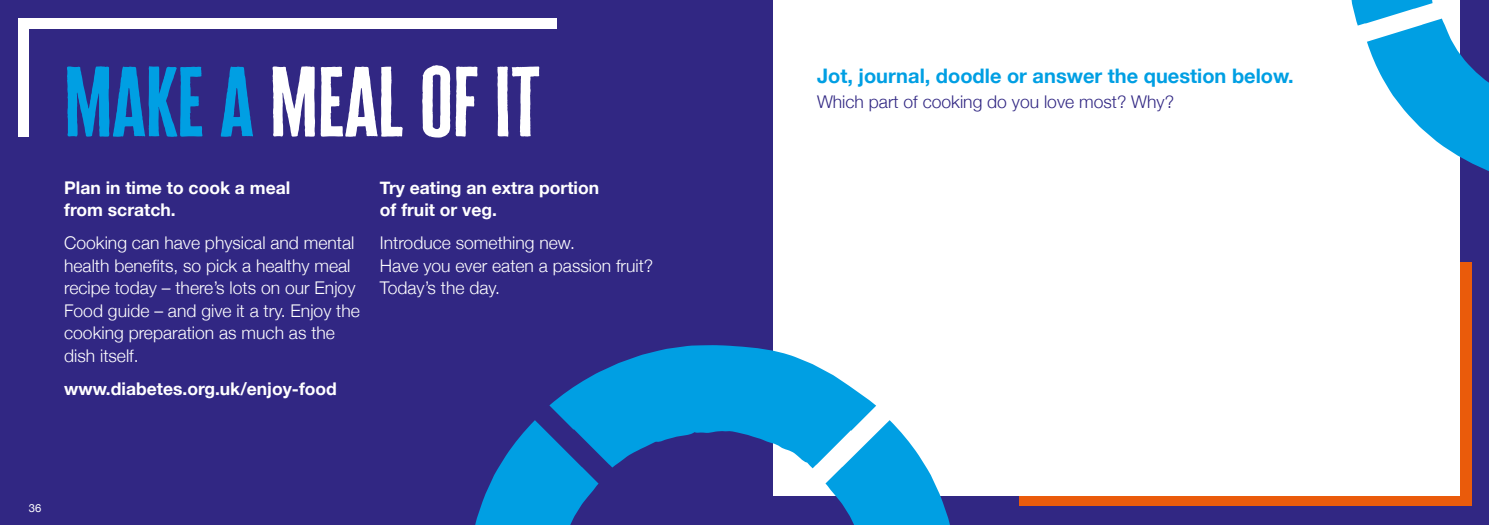
<style>
.page{position:relative;width:1489px;height:525px;background:#fff}
.page>*{position:absolute;margin:0;border:0;box-sizing:border-box;transform-origin:0 0}
.t1{font:81.25px "Cheddar Gothic Sans";color:#fff}
.t2{font:700 20px "Helvetica Neue";color:#009fe3}
.t3{font:300 17.5px/22.5px "Helvetica Neue";color:#fff}
.t4{font:700 17.5px/22.5px "Helvetica Neue";color:#fff}
.t5{font:300 17.5px "Helvetica Neue";color:#312783}
.t6{font:11.25px "Helvetica Neue";color:#fff}
.s1{color:#009fe3}
</style>
<div class="page">
<div style="left:0;top:0;width:754px;height:524px;background:#312783"></div>
<div style="left:18px;top:18px;width:538px;height:118px;background:#fff"></div>
<div style="left:29px;top:29px;width:686px;height:466px;background:#312783"></div>
<div style="left:734px;top:0;width:754px;height:524px;background:#312783"></div>
<div style="left:1018px;top:262px;width:452px;height:243px;background:#ea5b0b"></div>
<div style="left:773px;top:0;width:686px;height:495px;background:#fff"></div>
<svg style="left:475px;top:420px;width:123px;height:104px"></svg>
<svg style="left:825px;top:420px;width:133px;height:104px"></svg>
<svg style="left:549px;top:345px;width:327px;height:123px;fill:#009fe3"></svg>
<svg style="left:1351px;top:0;width:137px;height:173px"></svg>
<h1 class="t1" style="left:64px;top:52px;width:477px"><span class="s1">MAKE A</span> MEAL OF IT</h1>
<p class="t4" style="left:64px;top:176px;width:228px">Plan in time to cook a meal from scratch.</p>
<p class="t3" style="left:64px;top:230px;width:297px">Cooking can have physical and mental health benefits, so pick a healthy meal recipe today – there’s lots on our Enjoy Food guide – and give it a try. Enjoy the cooking preparation as much as the dish itself.</p>
<p class="t4" style="left:64px;top:378px;width:274px">www.diabetes.org.uk/enjoy-food</p>
<p class="t4" style="left:380px;top:176px;width:221px">Try eating an extra portion of fruit or veg.</p>
<p class="t3" style="left:380px;top:230px;width:275px">Introduce something new.<br>Have you ever eaten a passion fruit?<br>Today’s the day.</p>
<p class="t6" style="left:29px;top:500px;width:14px">36</p>
<p class="t2" style="left:817px;top:60px;width:478px">Jot, journal, doodle or answer the question below.</p>
<p class="t5" style="left:817px;top:87px;width:358px">Which part of cooking do you love most? Why?</p>
</div>
